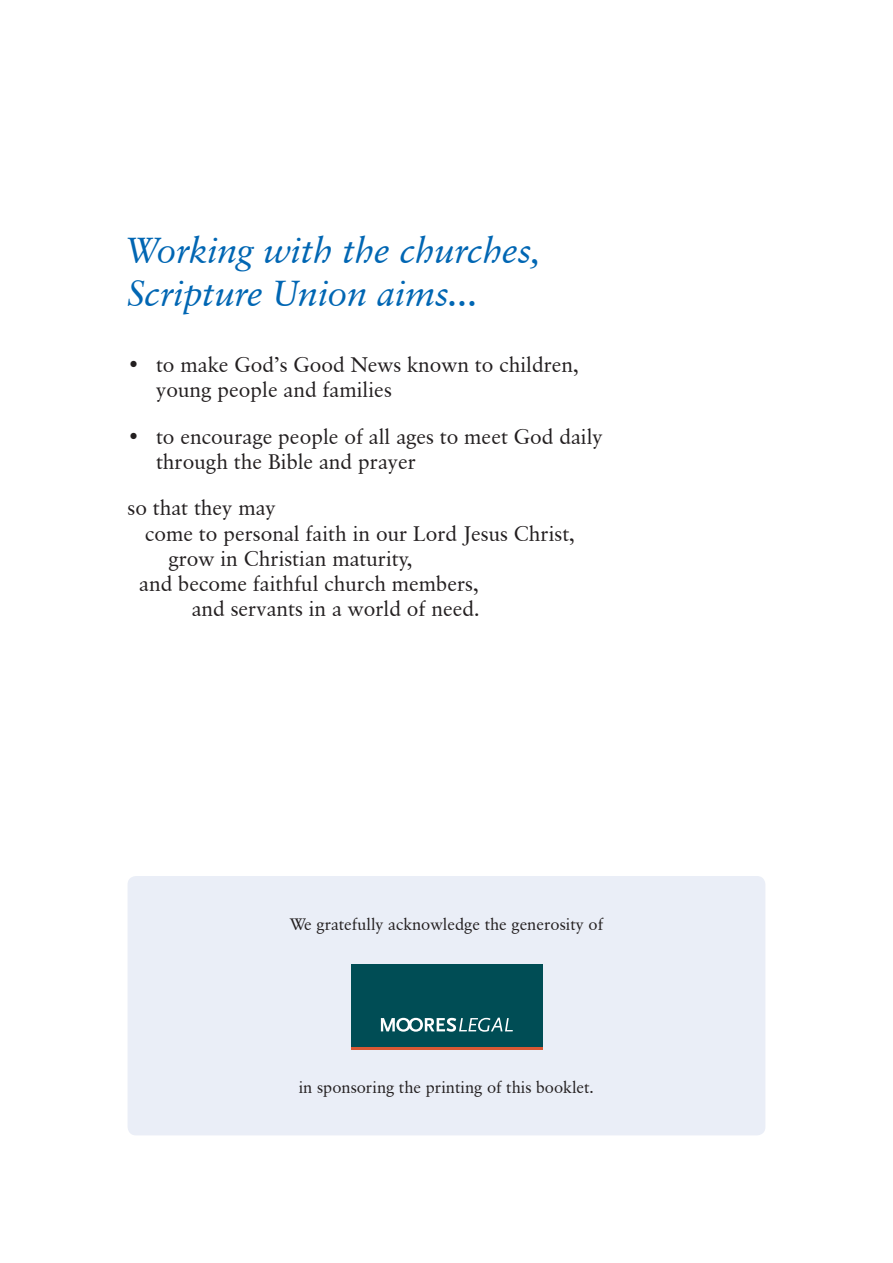
<style>
.page{position:relative;width:893px;height:1263px;background:#fff}
.page>*{position:absolute;margin:0;border:0;box-sizing:border-box;transform-origin:0 0}
.t1{font:italic 36px/43.2px "Classical Garamond BT";color:#0166b3}
.bodytext{font:21px "Classical Garamond BT";color:#231f20}
.btind{font:21px/25.2px "Classical Garamond BT";color:#231f20}
.bodytext-2{font:16.5px "Classical Garamond BT";color:#231f20}
</style>
<div class="page">
<div style="left:128px;top:876px;width:637px;height:259px;background:#eaeef7"></div>
<div style="left:351px;top:1040px;width:192px;height:10px;background:#d95834"></div>
<div style="left:351px;top:964px;width:192px;height:83px;background:#004d55"></div>
<svg style="left:381px;top:1018px;width:132px;height:14px"></svg>
<p class="t1" style="left:128px;top:228px;width:415px">Working with the churches,<br>Scripture Union aims...</p>
<p class="btind" style="left:156px;top:352px;width:425px;text-indent:-28px">• to make God’s Good News known to children, young people and families</p>
<p class="btind" style="left:156px;top:424px;width:448px;text-indent:-28px">• to encourage people of all ages to meet God daily through the Bible and prayer</p>
<p class="bodytext" style="left:128px;top:495px;width:150px">so that they may</p>
<p class="bodytext" style="left:145px;top:520px;width:432px">come to personal faith in our Lord Jesus Christ,</p>
<p class="bodytext" style="left:168px;top:546px;width:246px">grow in Christian maturity,</p>
<p class="bodytext" style="left:139px;top:571px;width:341px">and become faithful church members,</p>
<p class="bodytext" style="left:192px;top:596px;width:290px">and servants in a world of need.</p>
<p class="bodytext-2" style="left:290px;top:914px;width:315px">We gratefully acknowledge the generosity of</p>
<p class="bodytext-2" style="left:299px;top:1077px;width:297px">in sponsoring the printing of this booklet.</p>
</div>
